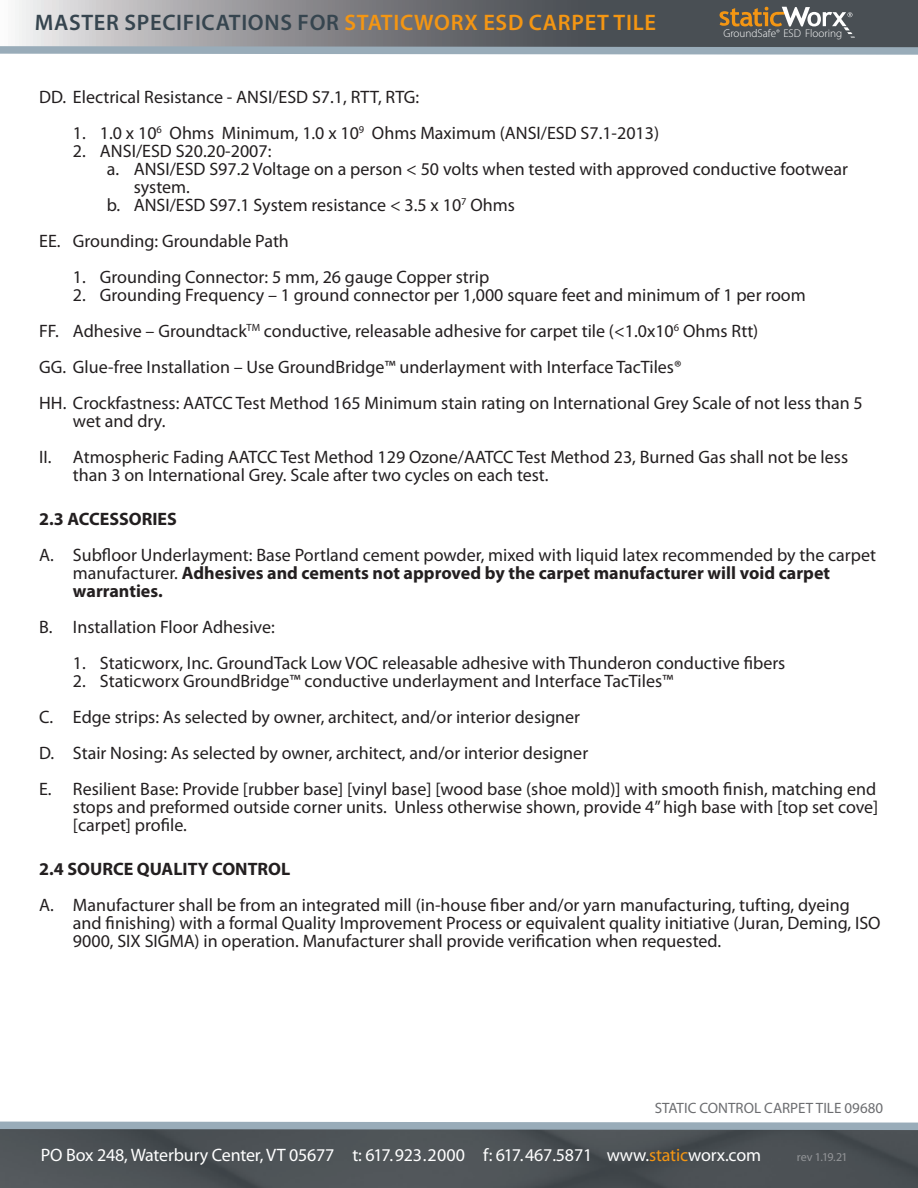
<style>
.page{position:relative;width:918px;height:1188px;background:#fff}
.page>*{position:absolute;margin:0;border:0;box-sizing:border-box;transform-origin:0 0}
.t1{font:600 22.5px "Myriad Pro";letter-spacing:.03em;color:#36454f}
.t2{font:18px/18px "Myriad Pro";color:#231f20}
.t3{font:18px "Myriad Pro";letter-spacing:-.01em;color:#fff}
.t4{font:700 18px "Myriad Pro";color:#231f20}
.t5{font:15px "Myriad Pro";color:#6c6d70}
.t6{font:12px "Myriad Pro";letter-spacing:-.025em;color:#939598}
.t7{font:300 11.25px "Myriad Pro";color:#fff}
.s1{color:#f49613}
.s2{font-weight:700}
</style>
<div class="page">
<img style="left:0;top:1134px;width:918px;height:54px">
<svg style="left:15px;top:0;width:903px;height:7px;background:#76797d"></svg>
<svg style="left:0;top:1121px;width:918px;height:13px;background:#86939c"></svg>
<svg style="left:0;top:7px;width:918px;height:48px;background:#84878b"></svg>
<p class="t1" style="left:35px;top:8px;width:623px">MASTER SPECIFICATIONS FOR <span class="s1">STATICWORX ESD CARPET TILE</span></p>
<p class="t7" style="left:723px;top:27px;width:120px">GroundSafe ESD Flooring</p>
<p class="t2" style="left:39px;top:88px;width:381px">DD. Electrical Resistance - ANSI/ESD S7.1, RTT, RTG:</p>
<p class="t2" style="left:73px;top:124px;width:588px">1. 1.0 x 10<sup>6</sup> Ohms Minimum, 1.0 x 10<sup>9</sup> Ohms Maximum (ANSI/ESD S7.1-2013)</p>
<p class="t2" style="left:73px;top:142px;width:200px">2. ANSI/ESD S20.20-2007:</p>
<p class="t2" style="left:134px;top:160px;width:716px;text-indent:-27px">a. ANSI/ESD S97.2 Voltage on a person &lt; 50 volts when tested with approved conductive footwear system.</p>
<p class="t2" style="left:107px;top:196px;width:410px">b. ANSI/ESD S97.1 System resistance &lt; 3.5 x 10<sup>7</sup> Ohms</p>
<p class="t2" style="left:39px;top:232px;width:251px">EE. Grounding: Groundable Path</p>
<p class="t2" style="left:73px;top:268px;width:418px">1. Grounding Connector: 5 mm, 26 gauge Copper strip</p>
<p class="t2" style="left:73px;top:286px;width:734px">2. Grounding Frequency – 1 ground connector per 1,000 square feet and minimum of 1 per room</p>
<p class="t2" style="left:39px;top:322px;width:721px">FF. Adhesive – Groundtack<sup>TM</sup> conductive, releasable adhesive for carpet tile (&lt;1.0x10<sup>6</sup> Ohms Rtt)</p>
<p class="t2" style="left:39px;top:358px;width:644px">GG. Glue-free Installation – Use GroundBridge™ underlayment with Interface TacTiles®</p>
<p class="t2" style="left:73px;top:394px;width:791px;text-indent:-34px">HH. Crockfastness: AATCC Test Method 165 Minimum stain rating on International Grey Scale of not less than 5 wet and dry.</p>
<p class="t2" style="left:73px;top:448px;width:777px;text-indent:-34px">II. Atmospheric Fading AATCC Test Method 129 Ozone/AATCC Test Method 23, Burned Gas shall not be less than 3 on International Grey. Scale after two cycles on each test.</p>
<p class="t4" style="left:39px;top:507px;width:139px">2.3 ACCESSORIES</p>
<p class="t2" style="left:73px;top:546px;width:805px;text-indent:-34px">A. Subfloor Underlayment: Base Portland cement powder, mixed with liquid latex recommended by the carpet manufacturer. <span class="s2">Adhesives and cements not approved by the carpet manufacturer will void carpet warranties.</span></p>
<p class="t2" style="left:39px;top:618px;width:237px">B. Installation Floor Adhesive:</p>
<p class="t2" style="left:73px;top:654px;width:714px">1. Staticworx, Inc. GroundTack Low VOC releasable adhesive with Thunderon conductive fibers</p>
<p class="t2" style="left:73px;top:672px;width:602px">2. Staticworx GroundBridge™ conductive underlayment and Interface TacTiles™</p>
<p class="t2" style="left:39px;top:708px;width:542px">C. Edge strips: As selected by owner, architect, and/or interior designer</p>
<p class="t2" style="left:39px;top:744px;width:551px">D. Stair Nosing: As selected by owner, architect, and/or interior designer</p>
<p class="t2" style="left:73px;top:780px;width:807px;text-align:justify;text-indent:-34px">E. Resilient Base: Provide [rubber base] [vinyl base] [wood base (shoe mold)] with smooth finish, matching end stops and preformed outside corner units. Unless otherwise shown, provide 4” high base with [top set cove] [carpet] profile.</p>
<p class="t4" style="left:39px;top:857px;width:253px">2.4 SOURCE QUALITY CONTROL</p>
<p class="t2" style="left:73px;top:896px;width:809px;text-indent:-34px">A. Manufacturer shall be from an integrated mill (in-house fiber and/or yarn manufacturing, tufting, dyeing and finishing) with a formal Quality Improvement Process or equivalent quality initiative (Juran, Deming, ISO<br>9000, SIX SIGMA) in operation. Manufacturer shall provide verification when requested.</p>
<p class="t5" style="left:655px;top:1099px;width:230px">STATIC CONTROL CARPET TILE 09680</p>
<p class="t3" style="left:41px;top:1144px;width:722px">PO Box 248, Waterbury Center, VT 05677 t: 617.923.2000 f: 617.467.5871 www.<span class="s1">static</span>worx.com</p>
<p class="t6" style="left:797px;top:1150px;width:52px">rev 1.19.21</p>
</div>
